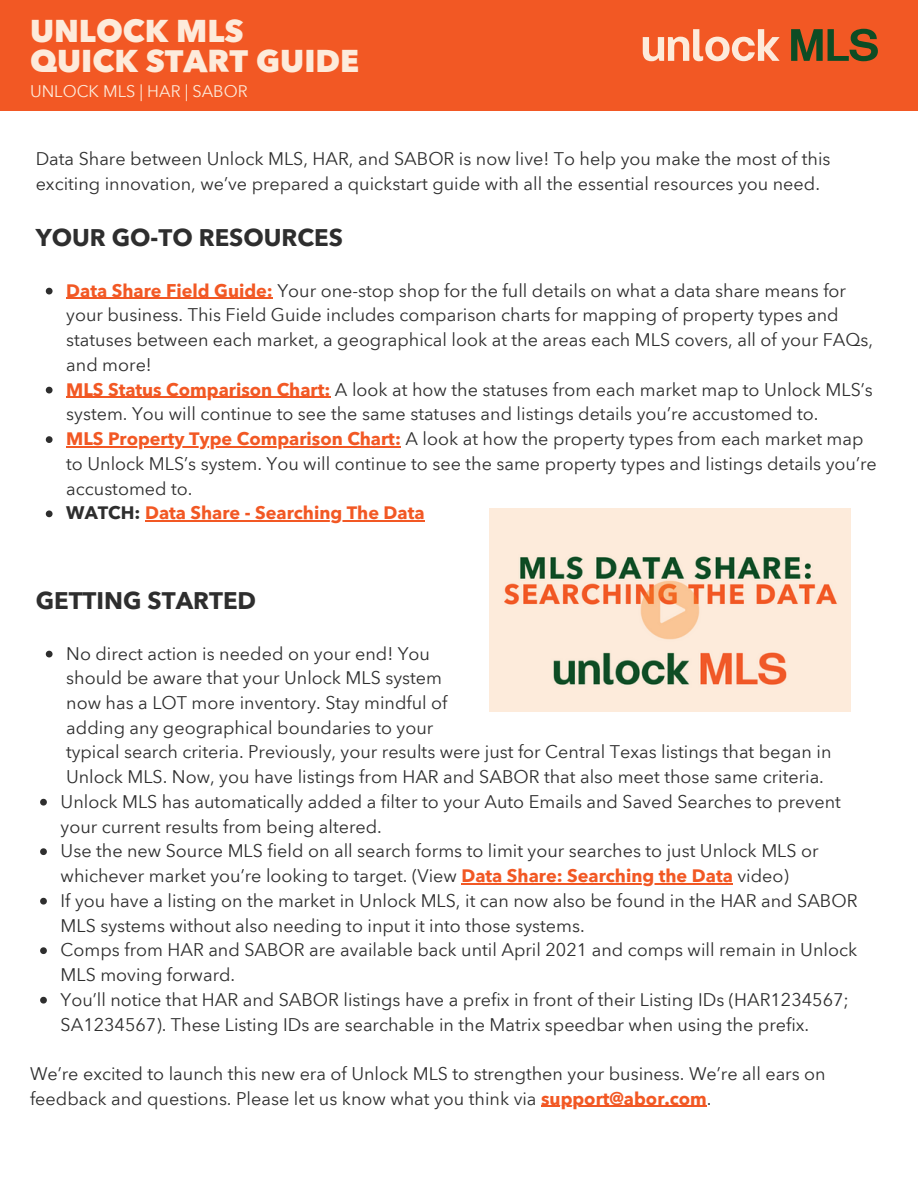
<style>
.page{position:relative;width:918px;height:1188px;background:#fff}
.page>*{position:absolute;margin:0;border:0;box-sizing:border-box;transform-origin:0 0}
.t1{font:900 31.5px/30.3px "Avenir Next Thai Modern";color:#fdebdb}
.t2{font:700 24px "Avenir Next Thai Modern";color:#2e2e2e}
.t3{font:18px/24.8px "Avenir Next Thai Modern";color:#2e2e2e}
.t4{font:700 18px "Avenir Next Thai Modern";color:#f25824}
.t5{font:16.5px "Avenir Next Thai Modern";color:#fdebdb}
.s1{font-weight:700;color:#f25824}
.s2{color:#2e2e2e}
</style>
<div class="page">
<div style="left:0;top:0;width:918px;height:111px;background:#f25824"></div>
<svg style="left:643px;top:29px;width:137px;height:32px"></svg>
<svg style="left:791px;top:29px;width:87px;height:32px"></svg>
<svg style="left:46px;top:288px;width:7px;height:6px"></svg>
<hr style="left:66px;top:298px;width:207px;height:1px;background:#f25824">
<svg style="left:46px;top:387px;width:7px;height:6px"></svg>
<hr style="left:66px;top:397px;width:264px;height:1px;background:#f25824">
<svg style="left:46px;top:436px;width:7px;height:7px"></svg>
<hr style="left:66px;top:446px;width:335px;height:1px;background:#f25824">
<svg style="left:46px;top:510px;width:7px;height:7px"></svg>
<hr style="left:145px;top:521px;width:280px;height:1px;background:#f25824">
<svg style="left:46px;top:651px;width:7px;height:6px"></svg>
<img style="left:490px;top:509px;width:361px;height:202px">
<svg style="left:40px;top:799px;width:7px;height:7px"></svg>
<svg style="left:40px;top:848px;width:7px;height:7px"></svg>
<hr style="left:461px;top:883px;width:272px;height:1px;background:#f25824">
<svg style="left:40px;top:898px;width:7px;height:7px"></svg>
<svg style="left:40px;top:947px;width:7px;height:7px"></svg>
<svg style="left:40px;top:997px;width:7px;height:7px"></svg>
<hr style="left:541px;top:1106px;width:166px;height:1px;background:#f25824">
<h1 class="t1" style="left:30px;top:14px;width:331px">UNLOCK MLS<br>QUICK START GUIDE</h1>
<h1 class="t5" style="left:30px;top:78px;width:219px">UNLOCK MLS | HAR | SABOR</h1>
<h2 class="t3" style="left:36px;top:146px;width:796px">Data Share between Unlock MLS, HAR, and SABOR is now live! To help you make the most of this exciting innovation, we’ve prepared a quickstart guide with all the essential resources you need.</h2>
<p class="t2" style="left:36px;top:219px;width:309px">YOUR GO-TO RESOURCES</p>
<p class="t3" style="left:66px;top:277px;width:808px"><span class="s1">Data Share Field Guide:</span> Your one-stop shop for the full details on what a data share means for your business. This Field Guide includes comparison charts for mapping of property types and statuses between each market, a geographical look at the areas each MLS covers, all of your FAQs, and more!</p>
<h1 class="t3" style="left:66px;top:376px;width:808px"><span class="s1">MLS Status Comparison Chart:</span> A look at how the statuses from each market map to Unlock MLS’s system. You will continue to see the same statuses and listings details you’re accustomed to.</h1>
<p class="t3" style="left:66px;top:426px;width:812px"><span class="s1">MLS Property Type Comparison Chart:</span> A look at how the property types from each market map to Unlock MLS’s system. You will continue to see the same property types and listings details you’re accustomed to.</p>
<p class="t4" style="left:66px;top:499px;width:360px"><span class="s2">WATCH:</span> Data Share - Searching The Data</p>
<p class="t2" style="left:36px;top:582px;width:222px">GETTING STARTED</p>
<p class="t3" style="left:66px;top:640px;width:383px">No direct action is needed on your end! You should be aware that your Unlock MLS system now has a LOT more inventory. Stay mindful of adding any geographical boundaries to your</p>
<p class="t3" style="left:66px;top:739px;width:767px">typical search criteria. Previously, your results were just for Central Texas listings that began in</p>
<p class="t3" style="left:66px;top:763px;width:759px">Unlock MLS. Now, you have listings from HAR and SABOR that also meet those same criteria.</p>
<p class="t3" style="left:61px;top:788px;width:782px">Unlock MLS has automatically added a filter to your Auto Emails and Saved Searches to prevent your current results from being altered.</p>
<p class="t3" style="left:61px;top:838px;width:760px">Use the new Source MLS field on all search forms to limit your searches to just Unlock MLS or whichever market you’re looking to target. (View <span class="s1">Data Share: Searching the Data</span> video)</p>
<p class="t3" style="left:61px;top:887px;width:798px">If you have a listing on the market in Unlock MLS, it can now also be found in the HAR and SABOR<br>MLS systems without also needing to input it into those systems.</p>
<p class="t3" style="left:61px;top:937px;width:798px">Comps from HAR and SABOR are available back until April 2021 and comps will remain in Unlock<br>MLS moving forward.</p>
<p class="t3" style="left:61px;top:986px;width:790px">You’ll notice that HAR and SABOR listings have a prefix in front of their Listing IDs (HAR1234567;<br>SA1234567). These Listing IDs are searchable in the Matrix speedbar when using the prefix.</p>
<p class="t3" style="left:30px;top:1060px;width:797px">We’re excited to launch this new era of Unlock MLS to strengthen your business. We’re all ears on feedback and questions. Please let us know what you think via <span class="s1">support@abor.com</span>.</p>
</div>
